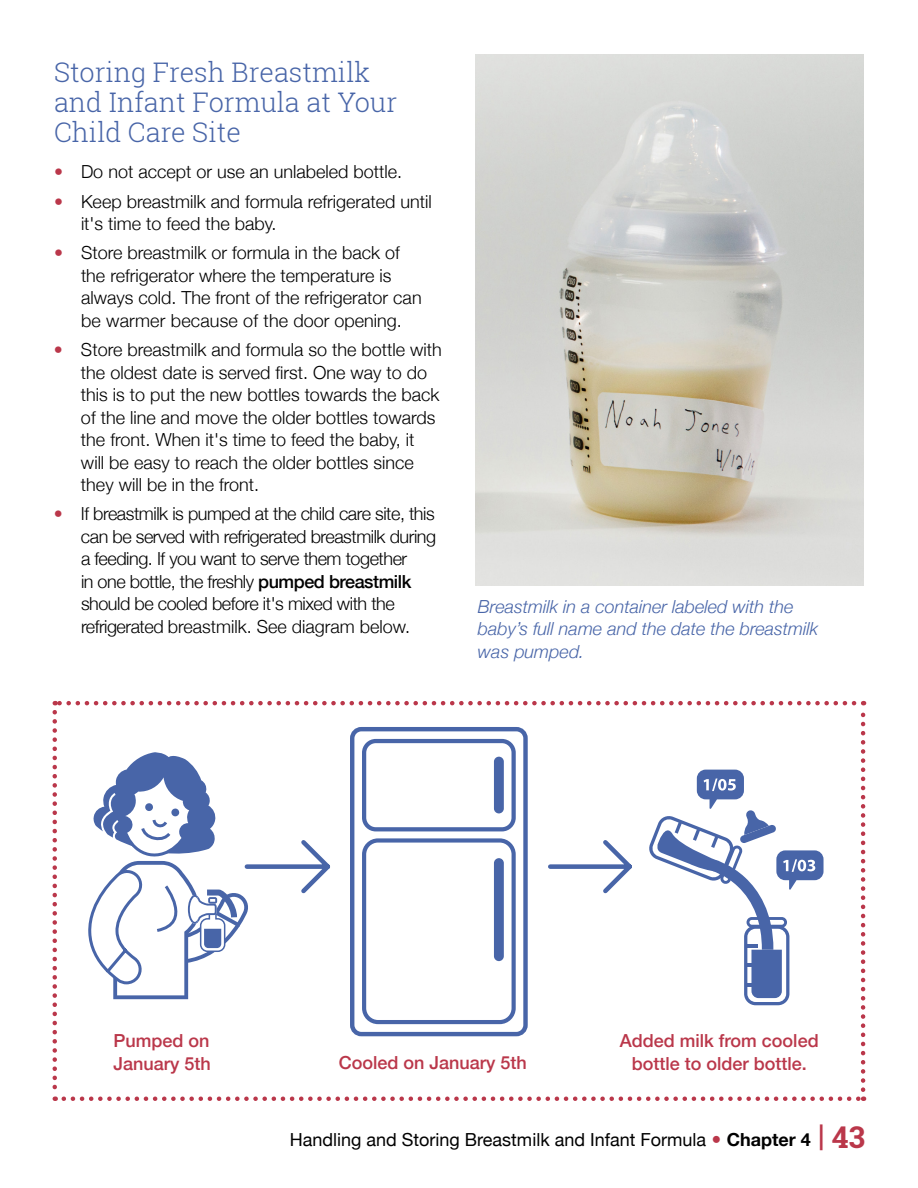
<style>
.page{position:relative;width:918px;height:1188px;background:#fff}
.page>*{position:absolute;margin:0;border:0;box-sizing:border-box;transform-origin:0 0}
.t1{font:300 27px/30px "Roboto Slab";color:#4865a8}
.t2{font:300 18px/22.5px "Helvetica Neue";color:#000}
.t3{font:300 18px/22.5px "Helvetica Neue";letter-spacing:-.025em;color:#000}
.t4{font:italic 300 18px/22.5px "Helvetica Neue";color:#4865a8}
.t5{font:500 18px/22.5px "Helvetica Neue";color:#ba374a}
.t6{font:18px "Helvetica Neue";color:#000}
.s1{color:#ba374a}
.s2{font-weight:500}
.s3{font-weight:700}
.s4{font-family:"Roboto Slab";font-weight:700;font-size:30px;color:#ba374a}
</style>
<div class="page">
<div style="left:350px;top:727px;width:178px;height:309px;border:4px solid #4865a8;border-radius:9px"></div>
<div style="left:362px;top:739px;width:154px;height:92px;border:4px solid #4865a8;border-radius:12px"></div>
<div style="left:362px;top:838px;width:154px;height:186px;border:4px solid #4865a8;border-radius:14px"></div>
<div style="left:494px;top:858px;width:10px;height:103px;background:#4865a8;border-radius:5px"></div>
<div style="left:494px;top:757px;width:10px;height:56px;background:#4865a8;border-radius:5px"></div>
<img style="left:476px;top:54px;width:388px;height:531px">
<svg style="left:52px;top:712px;width:5px;height:389px"></svg>
<svg style="left:64px;top:1096px;width:800px;height:5px"></svg>
<svg style="left:861px;top:701px;width:4px;height:389px"></svg>
<svg style="left:55px;top:701px;width:799px;height:4px"></svg>
<svg style="left:548px;top:840px;width:84px;height:53px"></svg>
<svg style="left:649px;top:770px;width:175px;height:235px"></svg>
<svg style="left:88px;top:752px;width:242px;height:247px"></svg>
<h2 class="t1" style="left:54px;top:57px;width:345px">Storing Fresh Breastmilk and Infant Formula at Your<br>Child Care Site</h2>
<p class="t2" style="left:54px;top:159px;width:350px"><span class="s1">•</span> Do not accept or use an unlabeled bottle.</p>
<p class="t2" style="left:81px;top:189px;width:352px;text-indent:-27px"><span class="s1">•</span> Keep breastmilk and formula refrigerated until it's time to feed the baby.</p>
<p class="t2" style="left:81px;top:240px;width:342px;text-indent:-27px"><span class="s1">•</span> Store breastmilk or formula in the back of the refrigerator where the temperature is always cold. The front of the refrigerator can be warmer because of the door opening.</p>
<p class="t2" style="left:81px;top:337px;width:362px;text-indent:-27px"><span class="s1">•</span> Store breastmilk and formula so the bottle with the oldest date is served first. One way to do this is to put the new bottles towards the back of the line and move the older bottles towards the front. When it's time to feed the baby, it will be easy to reach the older bottles since they will be in the front.</p>
<p class="t3" style="left:81px;top:501px;width:357px;text-indent:-27px"><span class="s1">•</span> If breastmilk is pumped at the child care site, this can be served with refrigerated breastmilk during a feeding. If you want to serve them together<br>in one bottle, the freshly <span class="s2">pumped breastmilk </span>should be cooled before it's mixed with the refrigerated breastmilk. See diagram below.</p>
<p class="t4" style="left:478px;top:594px;width:342px">Breastmilk in a container labeled with the baby’s full name and the date the breastmilk was pumped.</p>
<p class="t5" style="left:114px;top:1028px;width:99px">Pumped on<br>January 5th</p>
<p class="t5" style="left:339px;top:1050px;width:190px">Cooled on January 5th</p>
<p class="t5" style="left:620px;top:1028px;width:200px;text-align:center">Added milk from cooled bottle to older bottle.</p>
<p class="t6" style="left:290px;top:1127px;width:577px">Handling and Storing Breastmilk and Infant Formula <span class="s1">•</span> <span class="s3">Chapter 4</span> <span class="s4">| 43</span></p>
</div>
